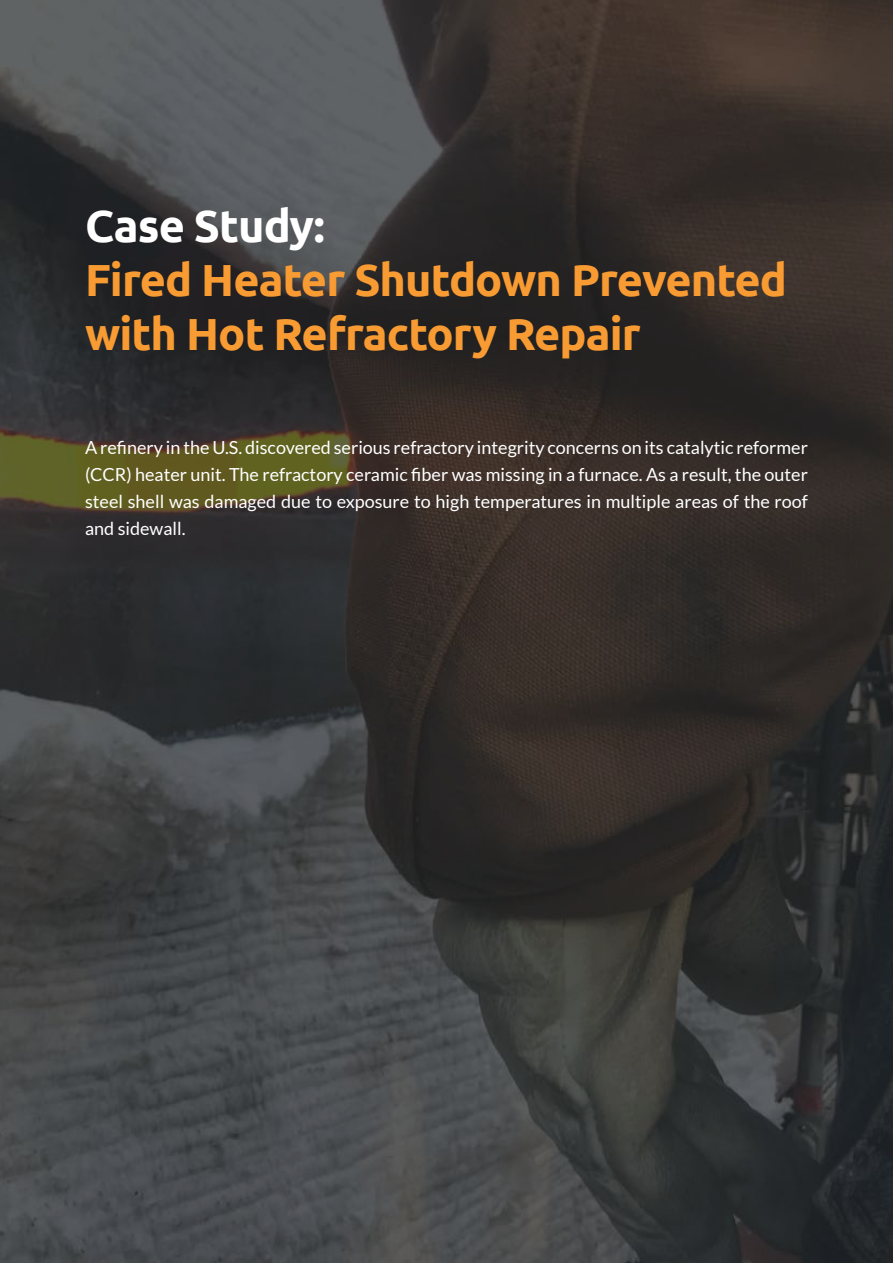
<style>
.page{position:relative;width:893px;height:1263px;background:#fff}
.page>*{position:absolute;margin:0;border:0;box-sizing:border-box;transform-origin:0 0}
.t1{font:700 45px/54px "Ubuntu";letter-spacing:-.02em;color:#f99b33}
.t2{font:700 45px "Ubuntu";letter-spacing:-.02em;color:#fff}
.t3{font:18px/27px "Lato";color:#fff;text-align:justify}
</style>
<div class="page">
<img style="left:0;top:0;width:893px;height:1263px">
<h1 class="t2" style="left:85px;top:207px;width:241px">Case Study:</h1>
<h1 class="t1" style="left:85px;top:256px;width:704px">Fired Heater Shutdown Prevented with Hot Refractory Repair</h1>
<p class="t3" style="left:85px;top:434px;width:724px">A refinery in the U.S. discovered serious refractory integrity concerns on its catalytic reformer (CCR) heater unit. The refractory ceramic fiber was missing in a furnace. As a result, the outer steel shell was damaged due to exposure to high temperatures in multiple areas of the roof and sidewall.</p>
</div>
